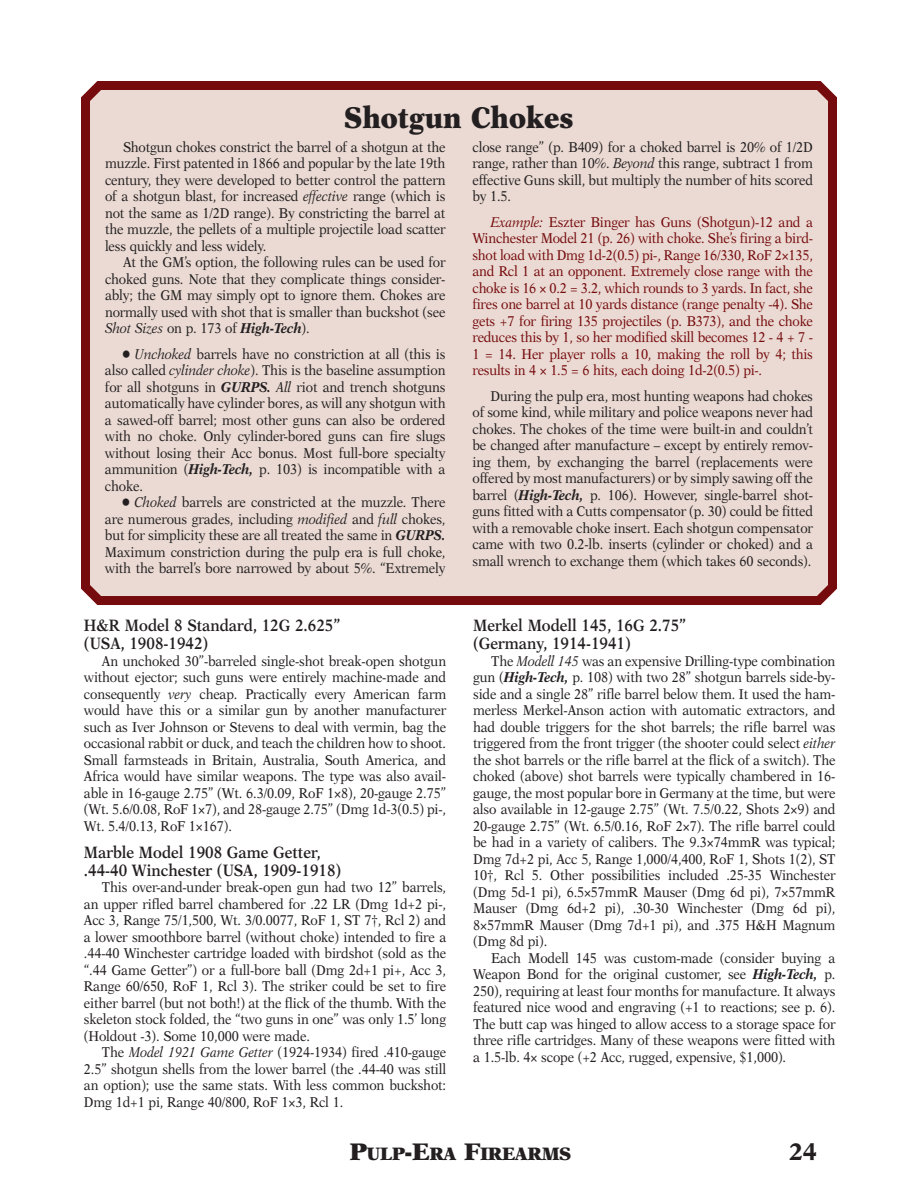
<style>
.page{position:relative;width:918px;height:1188px;background:#fff}
.page>*{position:absolute;margin:0;border:0;box-sizing:border-box;transform-origin:0 0}
.t1{font:900 30px "New Aster";color:#231f20;scale:.9 1}
.t2{font:700 24px "New Aster";color:#231f20}
.t3{font:900 18px "New Aster";letter-spacing:-.025em;color:#231f20}
.t4{font:600 16.5px/18px "New Aster";color:#231f20;scale:.9 1}
.t5{font:14.25px/16.5px "New Aster";letter-spacing:-.01em;color:#231f20;text-align:justify;scale:.9 1}
.t6{font:14.25px/16.5px "New Aster";letter-spacing:-.015em;color:#760b0d;text-align:justify;scale:.9 1}
.s1{font-style:italic}
.s2{font-weight:700;font-style:italic}
.s3{font-size:24px}
</style>
<div class="page">
<div style="left:81px;top:81px;width:756px;height:524px;background:#eadad3"></div>
<h1 class="t1" style="left:344px;top:105px;width:256px">Shotgun Chokes</h1>
<p class="t5" style="left:105px;top:140px;width:380px;text-indent:18px">Shotgun chokes constrict the barrel of a shotgun at the muzzle. First patented in 1866 and popular by the late 19th century, they were developed to better control the pattern of a shotgun blast, for increased <span class="s1">effective</span> range (which is not the same as 1/2D range). By constricting the barrel at the muzzle, the pellets of a multiple projectile load scatter less quickly and less widely.</p>
<p class="t5" style="left:105px;top:255px;width:380px;text-indent:18px">At the GM’s option, the following rules can be used for choked guns. Note that they complicate things consider&shy;ably; the GM may simply opt to ignore them. Chokes are normally used with shot that is smaller than buckshot (see <span class="s1">Shot Sizes</span> on p. 173 of <span class="s2">High-Tech</span>).</p>
<p class="t5" style="left:105px;top:347px;width:380px;text-indent:18px">• <span class="s1">Unchoked</span> barrels have no constriction at all (this is also called <span class="s1">cylinder choke</span>). This is the baseline assumption for all shotguns in <span class="s2">GURPS.</span> <span class="s1">All</span> riot and trench shotguns automatically have cylinder bores, as will any shotgun with a sawed-off barrel; most other guns can also be ordered with no choke. Only cylinder-bored guns can fire slugs without losing their Acc bonus. Most full-bore specialty ammunition (<span class="s2">High-Tech,</span> p. 103) is incompatible with a choke.</p>
<p class="t5" style="left:105px;top:495px;width:380px;text-indent:18px">• <span class="s1">Choked</span> barrels are constricted at the muzzle. There are numerous grades, including <span class="s1">modified</span> and <span class="s1">full</span> chokes, but for simplicity these are all treated the same in <span class="s2">GURPS.<br></span>Maximum constriction during the pulp era is full choke, with the barrel’s bore narrowed by about 5%. “Extremely</p>
<p class="t4" style="left:84px;top:618px;width:286px">H&amp;R Model 8 Standard, 12G 2.625” (USA, 1908-1942)</p>
<p class="t5" style="left:84px;top:654px;width:404px;text-indent:18px">An unchoked 30”-barreled single-shot break-open shotgun without ejector; such guns were entirely machine-made and consequently <span class="s1">very</span> cheap. Practically every American farm would have this or a similar gun by another manufacturer such as Iver Johnson or Stevens to deal with vermin, bag the occasional rabbit or duck, and teach the children how to shoot.<br>Small farmsteads in Britain, Australia, South America, and Africa would have similar weapons. The type was also avail&shy;able in 16-gauge 2.75” (Wt. 6.3/0.09, RoF 1¥8), 20-gauge 2.75” (Wt. 5.6/0.08, RoF 1¥7), and 28-gauge 2.75” (Dmg 1d-3(0.5) pi-, Wt. 5.4/0.13, RoF 1¥167).</p>
<p class="t4" style="left:84px;top:844px;width:287px">Marble Model 1908 Game Getter, .44-40 Winchester (USA, 1909-1918)</p>
<p class="t5" style="left:84px;top:880px;width:404px;text-indent:18px">This over-and-under break-open gun had two 12” barrels, an upper rifled barrel chambered for .22 LR (Dmg 1d+2 pi-, Acc 3, Range 75/1,500, Wt. 3/0.0077, RoF 1, ST 7†, Rcl 2) and a lower smoothbore barrel (without choke) intended to fire a .44-40 Winchester cartridge loaded with birdshot (sold as the “.44 Game Getter”) or a full-bore ball (Dmg 2d+1 pi+, Acc 3, Range 60/650, RoF 1, Rcl 3). The striker could be set to fire either barrel (but not both!) at the flick of the thumb. With the skeleton stock folded, the “two guns in one” was only 1.5’ long (Holdout -3). Some 10,000 were made.</p>
<p class="t5" style="left:84px;top:1045px;width:404px;text-indent:18px">The <span class="s1">Model 1921 Game Getter</span> (1924-1934) fired .410-gauge 2.5” shotgun shells from the lower barrel (the .44-40 was still an option); use the same stats. With less common buckshot:<br>Dmg 1d+1 pi, Range 40/800, RoF 1¥3, Rcl 1.</p>
<p class="t5" style="left:472px;top:140px;width:380px">close range” (p. B409) for a choked barrel is 20% of 1/2D range, rather than 10%. <span class="s1">Beyond</span> this range, subtract 1 from effective Guns skill, but multiply the number of hits scored by 1.5.</p>
<p class="t6" style="left:472px;top:215px;width:380px;text-indent:18px"><span class="s1">Example:</span> Eszter Binger has Guns (Shotgun)-12 and a Winchester Model 21 (p. 26) with choke. She’s firing a bird&shy;shot load with Dmg 1d-2(0.5) pi-, Range 16/330, RoF 2¥135, and Rcl 1 at an opponent. Extremely close range with the choke is 16 ¥ 0.2 = 3.2, which rounds to 3 yards. In fact, she fires one barrel at 10 yards distance (range penalty -4). She gets +7 for firing 135 projectiles (p. B373), and the choke reduces this by 1, so her modified skill becomes 12 - 4 + 7 - 1 = 14. Her player rolls a 10, making the roll by 4; this results in 4 ¥ 1.5 = 6 hits, each doing 1d-2(0.5) pi-.</p>
<p class="t5" style="left:472px;top:389px;width:380px;text-indent:18px">During the pulp era, most hunting weapons had chokes of some kind, while military and police weapons never had chokes. The chokes of the time were built-in and couldn’t be changed after manufacture – except by entirely remov&shy;ing them, by exchanging the barrel (replacements were offered by most manufacturers) or by simply sawing off the barrel (<span class="s2">High-Tech,</span> p. 106). However, single-barrel shot&shy;guns fitted with a Cutts compensator (p. 30) could be fitted with a removable choke insert. Each shotgun compensator came with two 0.2-lb. inserts (cylinder or choked) and a small wrench to exchange them (which takes 60 seconds).</p>
<p class="t4" style="left:473px;top:618px;width:238px">Merkel Modell 145, 16G 2.75” (Germany, 1914-1941)</p>
<p class="t5" style="left:473px;top:654px;width:404px;text-indent:18px">The <span class="s1">Modell 145</span> was an expensive Drilling-type combination gun (<span class="s2">High-Tech,</span> p. 108) with two 28” shotgun barrels side-by&shy;side and a single 28” rifle barrel below them. It used the ham&shy;merless Merkel-Anson action with automatic extractors, and had double triggers for the shot barrels; the rifle barrel was triggered from the front trigger (the shooter could select <span class="s1">either </span>the shot barrels or the rifle barrel at the flick of a switch). The choked (above) shot barrels were typically chambered in 16- gauge, the most popular bore in Germany at the time, but were also available in 12-gauge 2.75” (Wt. 7.5/0.22, Shots 2¥9) and 20-gauge 2.75” (Wt. 6.5/0.16, RoF 2¥7). The rifle barrel could be had in a variety of calibers. The 9.3¥74mmR was typical; Dmg 7d+2 pi, Acc 5, Range 1,000/4,400, RoF 1, Shots 1(2), ST 10†, Rcl 5. Other possibilities included .25-35 Winchester (Dmg 5d-1 pi), 6.5¥57mmR Mauser (Dmg 6d pi), 7¥57mmR Mauser (Dmg 6d+2 pi), .30-30 Winchester (Dmg 6d pi), 8¥57mmR Mauser (Dmg 7d+1 pi), and .375 H&amp;H Magnum (Dmg 8d pi).</p>
<p class="t5" style="left:473px;top:951px;width:404px;text-indent:18px">Each Modell 145 was custom-made (consider buying a Weapon Bond for the original customer, see <span class="s2">High-Tech,</span> p.<br>250), requiring at least four months for manufacture. It always featured nice wood and engraving (+1 to reactions; see p. 6).<br>The butt cap was hinged to allow access to a storage space for three rifle cartridges. Many of these weapons were fitted with a 1.5-lb. 4¥ scope (+2 Acc, rugged, expensive, $1,000).</p>
<p class="t3" style="left:350px;top:1146px;width:223px"><span class="s3">P</span>ULP<span class="s3">-E</span>RA <span class="s3">F</span>IREARMS</p>
<h2 class="t2" style="left:789px;top:1141px;width:30px">24</h2>
</div>
